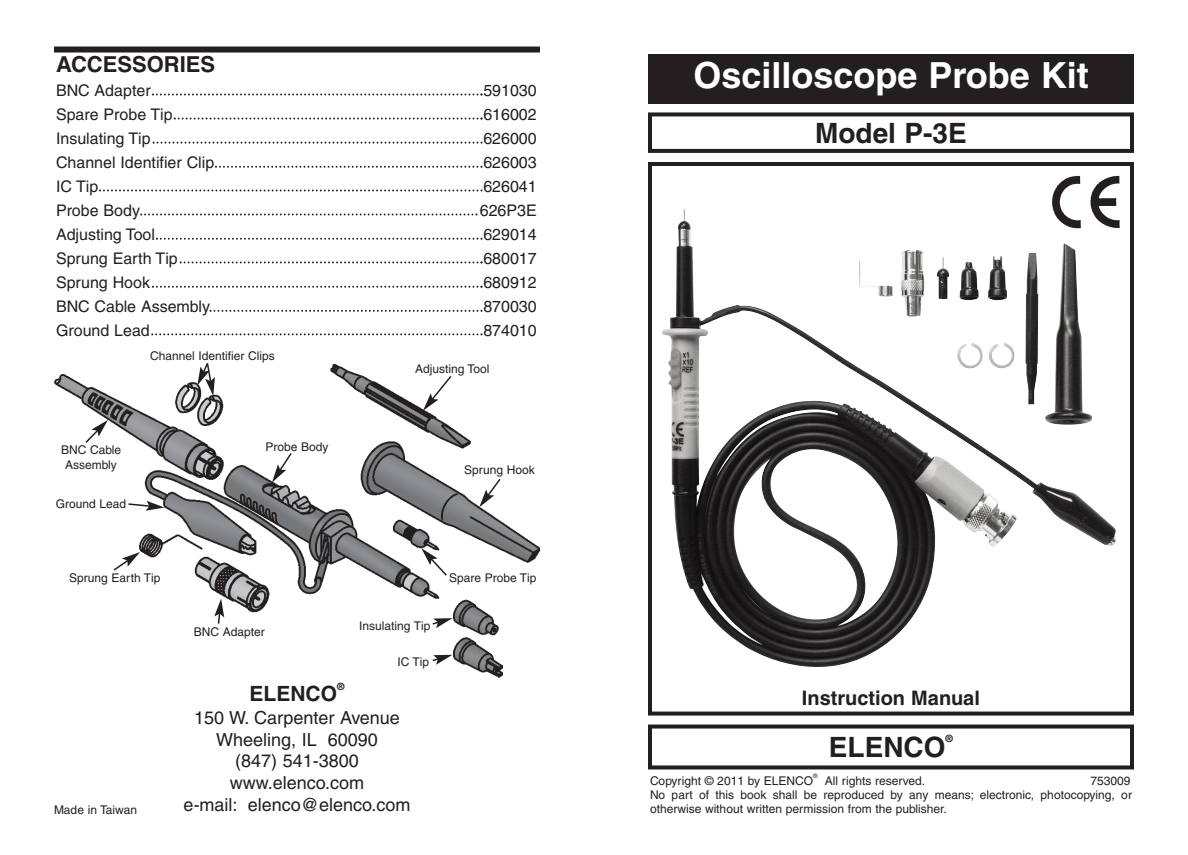
<style>
.page{position:relative;width:1188px;height:855px;background:#fff}
.page>*{position:absolute;margin:0;border:0;box-sizing:border-box;transform-origin:0 0}
.t1{font:700 36px "Helvetica";color:#fff}
.t2{font:700 28px "Helvetica";color:#231f20}
.t3{font:700 22px "Helvetica";color:#231f20}
.t4{font:700 21px "Helvetica";color:#231f20}
.t5{font:700 20px "Helvetica";color:#231f20}
.t6{font:18px/21.6px "Helvetica";color:#231f20;text-align:center}
.t7{font:16px "Helvetica";color:#231f20}
.t8{font:12px/14.4px "Helvetica";color:#231f20;text-align:justify}
.t9{font:700 10px "Helvetica";color:#231f20}
.t10{font:6px "Helvetica";color:#231f20}
</style>
<div class="page">
<div style="left:648px;top:54px;width:486px;height:49px;background:#231f20"></div>
<div style="left:648px;top:112px;width:486px;height:41px;border:4px solid #231f20"></div>
<img style="left:670px;top:209px;width:446px;height:458px">
<div style="left:648px;top:162px;width:486px;height:554px;border:4px solid #231f20"></div>
<div style="left:1048px;top:175px;width:72px;height:54px;background:#fff"></div>
<img style="left:1052px;top:176px;width:68px;height:53px">
<div style="left:648px;top:724px;width:486px;height:45px;border:4px solid #231f20"></div>
<div style="left:54px;top:47px;width:486px;height:6px;background:#231f20"></div>
<svg style="left:153px;top:142px;width:329px;height:2px"></svg>
<svg style="left:156px;top:238px;width:326px;height:2px"></svg>
<svg style="left:152px;top:286px;width:330px;height:2px"></svg>
<svg style="left:210px;top:310px;width:272px;height:2px"></svg>
<svg style="left:151px;top:333px;width:331px;height:2px"></svg>
<svg style="left:140px;top:213px;width:337px;height:2px"></svg>
<svg style="left:99px;top:189px;width:383px;height:2px"></svg>
<svg style="left:215px;top:166px;width:267px;height:2px"></svg>
<svg style="left:174px;top:118px;width:309px;height:2px"></svg>
<svg style="left:180px;top:261px;width:302px;height:2px"></svg>
<svg style="left:152px;top:94px;width:330px;height:2px"></svg>
<img style="left:54px;top:364px;width:486px;height:313px">
<svg style="left:197px;top:363px;width:18px;height:33px"></svg>
<svg style="left:423px;top:374px;width:30px;height:37px"></svg>
<svg style="left:479px;top:477px;width:23px;height:30px"></svg>
<svg style="left:421px;top:548px;width:27px;height:29px"></svg>
<svg style="left:431px;top:618px;width:21px;height:10px"></svg>
<svg style="left:431px;top:655px;width:21px;height:10px"></svg>
<svg style="left:214px;top:599px;width:10px;height:26px"></svg>
<svg style="left:112px;top:552px;width:28px;height:20px"></svg>
<svg style="left:127px;top:501px;width:38px;height:10px"></svg>
<svg style="left:272px;top:451px;width:21px;height:32px"></svg>
<svg style="left:84px;top:420px;width:24px;height:24px"></svg>
<h3 class="t3" style="left:56px;top:56px;width:161px">ACCESSORIES</h3>
<h3 class="t7" style="left:56px;top:84px;width:96px">BNC Adapter</h3>
<h3 class="t7" style="left:483px;top:84px;width:55px">591030</h3>
<h3 class="t7" style="left:56px;top:108px;width:118px">Spare Probe Tip</h3>
<h3 class="t7" style="left:483px;top:108px;width:55px">616002</h3>
<h3 class="t7" style="left:56px;top:132px;width:96px">Insulating Tip</h3>
<h3 class="t7" style="left:483px;top:132px;width:55px">626000</h3>
<h3 class="t7" style="left:56px;top:156px;width:160px">Channel Identifier Clip</h3>
<h3 class="t7" style="left:483px;top:156px;width:55px">626003</h3>
<h3 class="t7" style="left:56px;top:180px;width:44px">IC Tip</h3>
<h3 class="t7" style="left:483px;top:180px;width:55px">626041</h3>
<h3 class="t7" style="left:56px;top:204px;width:86px">Probe Body</h3>
<h3 class="t7" style="left:480px;top:204px;width:58px">626P3E</h3>
<h3 class="t7" style="left:56px;top:228px;width:101px">Adjusting Tool</h3>
<h3 class="t7" style="left:483px;top:228px;width:55px">629014</h3>
<h3 class="t7" style="left:56px;top:252px;width:123px">Sprung Earth Tip</h3>
<h3 class="t7" style="left:483px;top:252px;width:55px">680017</h3>
<h3 class="t7" style="left:56px;top:276px;width:96px">Sprung Hook</h3>
<h3 class="t7" style="left:483px;top:276px;width:55px">680912</h3>
<h3 class="t7" style="left:56px;top:300px;width:156px">BNC Cable Assembly</h3>
<h3 class="t7" style="left:483px;top:300px;width:55px">870030</h3>
<h3 class="t7" style="left:56px;top:324px;width:95px">Ground Lead</h3>
<h3 class="t7" style="left:483px;top:324px;width:55px">874010</h3>
<p class="t8" style="left:150px;top:349px;width:126px">Channel Identifier Clips</p>
<p class="t8" style="left:61px;top:444px;width:62px">BNC Cable</p>
<p class="t8" style="left:265px;top:440px;width:65px">Probe Body</p>
<p class="t8" style="left:65px;top:458px;width:53px">Assembly</p>
<p class="t8" style="left:56px;top:498px;width:72px">Ground Lead</p>
<p class="t8" style="left:69px;top:572px;width:93px">Sprung Earth Tip</p>
<p class="t8" style="left:194px;top:626px;width:73px">BNC Adapter</p>
<p class="t8" style="left:415px;top:363px;width:76px">Adjusting Tool</p>
<p class="t8" style="left:464px;top:464px;width:72px">Sprung Hook</p>
<p class="t8" style="left:359px;top:619px;width:73px">Insulating Tip</p>
<p class="t8" style="left:398px;top:656px;width:33px">IC Tip</p>
<p class="t8" style="left:449px;top:572px;width:89px">Spare Probe Tip</p>
<h3 class="t4" style="left:250px;top:686px;width:89px">ELENCO</h3>
<p class="t9" style="left:337px;top:683px;width:9px">®</p>
<h3 class="t6" style="left:194px;top:709px;width:207px">150 W. Carpenter Avenue<br>Wheeling, IL 60090 (847) 541-3800 www.elenco.com</h3>
<p class="t8" style="left:54px;top:804px;width:85px">Made in Taiwan</p>
<h3 class="t6" style="left:184px;top:795px;width:228px">e-mail: elenco@elenco.com</h3>
<h1 class="t1" style="left:693px;top:62px;width:397px">Oscilloscope Probe Kit</h1>
<h2 class="t2" style="left:815px;top:122px;width:153px">Model P-3E</h2>
<h3 class="t5" style="left:802px;top:690px;width:180px">Instruction Manual</h3>
<h2 class="t2" style="left:829px;top:736px;width:118px">ELENCO</h2>
<p class="t9" style="left:946px;top:734px;width:9px">®</p>
<p class="t8" style="left:650px;top:774px;width:165px">Copyright © 2011 by ELENCO</p>
<p class="t10" style="left:813px;top:774px;width:6px">®</p>
<p class="t8" style="left:825px;top:774px;width:102px">All rights reserved.</p>
<p class="t8" style="left:650px;top:774px;width:483px;text-indent:441px">753009<br>No part of this book shall be reproduced by any means; electronic, photocopying, or otherwise without written permission from the publisher.</p>
</div>
